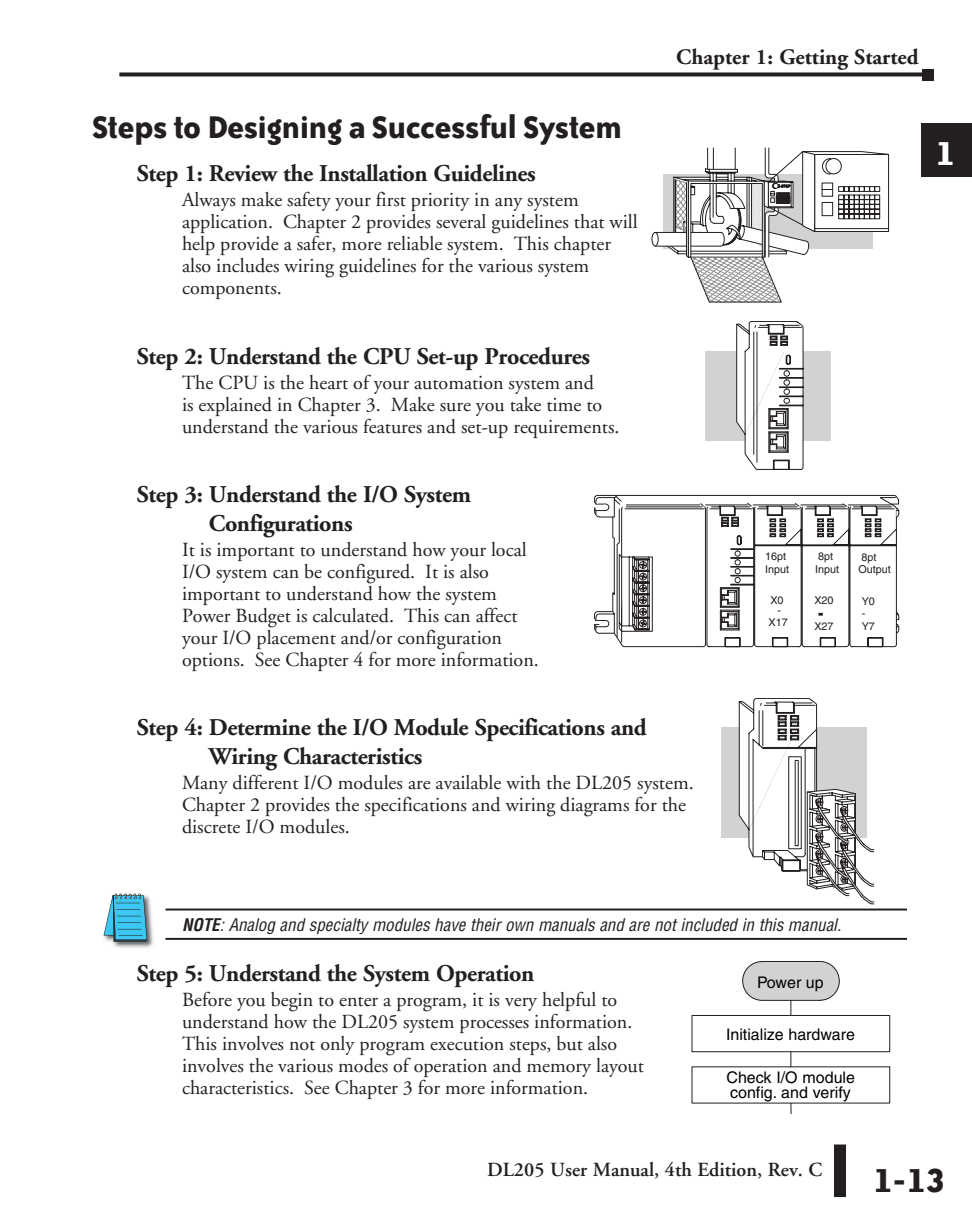
<style>
.page{position:relative;width:972px;height:1224px;background:#fff}
.page>*{position:absolute;margin:0;border:0;box-sizing:border-box;transform-origin:0 0}
.t1{font:700 40px "Bailey Sans ITC";color:#231f20}
.t2{font:700 40px "Bailey Sans ITC";color:#fff}
.Head{font:700 36px "Bailey Sans ITC";letter-spacing:-.02em;color:#231f20}
.Subhead{font:700 24px/28.8px "Adobe Garamond";letter-spacing:-.02em;color:#231f20}
.t3{font:700 22px "Adobe Garamond";color:#231f20}
.Body{font:20px/22px "Adobe Garamond";color:#231f20}
.t4{font:600 20px "Adobe Garamond";color:#231f20}
.Note{font:italic condensed 17px "Helvetica";color:#231f20}
.t5{font:16px/15.4px "Helvetica";color:#000}
.t6{font:10.8px/12.6px "Helvetica";color:#231f20}
.s1{font-weight:700}
</style>
<div class="page">
<div style="left:834px;top:1144px;width:12px;height:53px;background:#231f20"></div>
<svg style="left:119px;top:72px;width:803px;height:4px;background:#3d393a"></svg>
<div style="left:922px;top:69px;width:12px;height:11px;background:#231f20"></div>
<div style="left:921px;top:123px;width:51px;height:54px;background:#231f20"></div>
<hr style="left:166px;top:909px;width:741px;height:2px;background:#231f20">
<hr style="left:166px;top:938px;width:741px;height:2px;background:#231f20">
<div style="left:692px;top:1015px;width:198px;height:37px;background:#fff;border:1px solid #231f20"></div>
<svg style="left:742px;top:961px;width:98px;height:55px"></svg>
<svg style="left:790px;top:1052px;width:1px;height:15px"></svg>
<svg style="left:790px;top:1103px;width:2px;height:11px"></svg>
<svg style="left:651px;top:148px;width:238px;height:155px"></svg>
<div style="left:705px;top:352px;width:126px;height:89px;background:#d1d2d4"></div>
<svg style="left:735px;top:321px;width:69px;height:149px"></svg>
<svg style="left:594px;top:495px;width:306px;height:152px"></svg>
<div style="left:722px;top:728px;width:145px;height:110px;background:#d1d2d4"></div>
<svg style="left:738px;top:698px;width:136px;height:206px"></svg>
<img style="left:103px;top:893px;width:51px;height:55px">
<svg style="left:104px;top:894px;width:43px;height:48px;background:#52b0ce"></svg>
<p class="Head" style="left:92px;top:108px;width:532px">Steps to Designing a Successful System</p>
<p class="Subhead" style="left:137px;top:160px;width:400px">Step 1: Review the Installation Guidelines</p>
<p class="Body" style="left:182px;top:190px;width:457px">Always make safety your first priority in any system application. Chapter 2 provides several guidelines that will help provide a safer, more reliable system. This chapter also includes wiring guidelines for the various system components.</p>
<p class="Subhead" style="left:137px;top:342px;width:455px">Step 2: Understand the CPU Set-up Procedures</p>
<p class="Body" style="left:182px;top:372px;width:439px">The CPU is the heart of your automation system and<br>is explained in Chapter 3. Make sure you take time to understand the various features and set-up requirements.</p>
<p class="Subhead" style="left:209px;top:481px;width:264px;text-indent:-72px">Step 3: Understand the I/O System<br>Configurations</p>
<p class="Body" style="left:182px;top:539px;width:358px">It is important to understand how your local I/O system can be configured. It is also important to understand how the system Power Budget is calculated. This can affect your I/O placement and/or configuration options. See Chapter 4 for more information.</p>
<p class="t3" style="left:676px;top:45px;width:244px">Chapter 1: Getting Started</p>
<p class="t6" style="left:765px;top:550px;width:26px">16pt<br>Input</p>
<p class="t6" style="left:815px;top:550px;width:26px">8pt<br>Input</p>
<p class="t6" style="left:770px;top:596px;width:15px;line-height:9.4px;text-align:center">X0 -</p>
<p class="t6" style="left:769px;top:616px;width:21px">X17</p>
<p class="t6" style="left:814px;top:594px;width:21px">X20</p>
<p class="t6" style="left:814px;top:620px;width:21px">X27</p>
<p class="t6" style="left:858px;top:550px;width:34px">8pt<br>Output</p>
<p class="t6" style="left:862px;top:595px;width:15px">Y0 -<br>Y7</p>
<p class="Subhead" style="left:209px;top:714px;width:439px;text-indent:-72px">Step 4: Determine the I/O Module Specifications and<br>Wiring Characteristics</p>
<p class="Body" style="left:182px;top:772px;width:513px">Many different I/O modules are available with the DL205 system.<br>Chapter 2 provides the specifications and wiring diagrams for the discrete I/O modules.</p>
<h1 class="t2" style="left:935px;top:132px;width:22px">1</h1>
<p class="Note" style="left:182px;top:914px;width:661px"><span class="s1">NOTE</span>: Analog and specialty modules have their own manuals and are not included in this manual.</p>
<p class="Subhead" style="left:137px;top:960px;width:399px">Step 5: Understand the System Operation</p>
<p class="Body" style="left:182px;top:989px;width:463px">Before you begin to enter a program, it is very helpful to understand how the DL205 system processes information.<br>This involves not only program execution steps, but also involves the various modes of operation and memory layout characteristics. See Chapter 3 for more information.</p>
<p class="t5" style="left:757px;top:975px;width:68px">Power up</p>
<p class="t5" style="left:726px;top:1027px;width:130px">Initialize hardware</p>
<p class="t5" style="left:727px;top:1069px;width:130px">Check I/O module config. and verify</p>
<p class="t4" style="left:487px;top:1158px;width:337px">DL205 User Manual, 4th Edition, Rev. C</p>
<h1 class="t1" style="left:873px;top:1158px;width:75px">1-13</h1>
</div>
